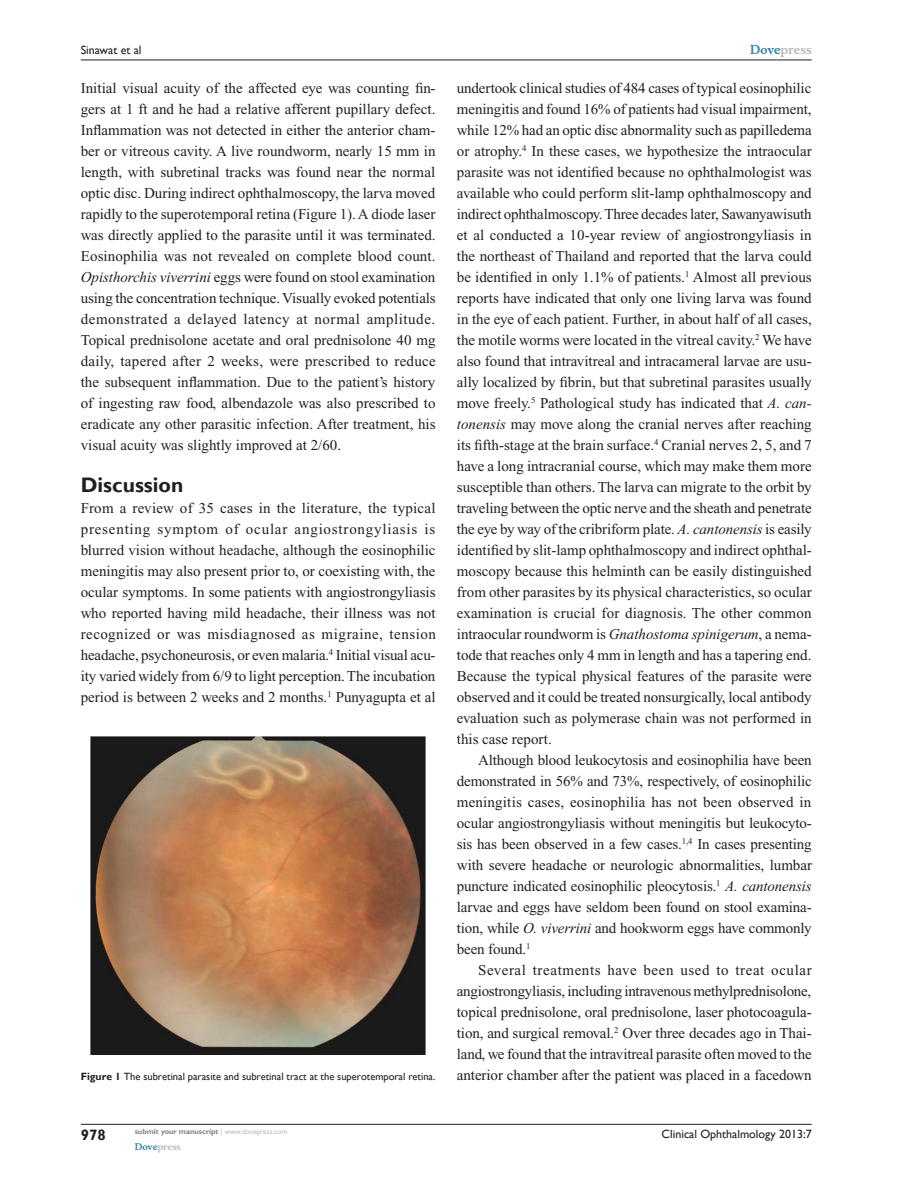
<style>
.page{position:relative;width:918px;height:1188px;background:#fff}
.page>*{position:absolute;margin:0;border:0;box-sizing:border-box;transform-origin:0 0}
.t1{font:700 21px "Gill Sans";color:#231f20}
.TxF{font:15px/21px "Times New Roman";color:#231f20;text-align:justify}
.Tx{font:15px/21px "Times New Roman";letter-spacing:-.01em;color:#231f20;text-align:justify}
.RunFolio-V{font:700 15px "Gill Sans";color:#231f20}
.RunF-V{font:12px "Gill Sans";color:#231f20}
.RunH-V{font:12px "Gill Sans";color:#231f20}
.RunH-Brand-V{font:700 12px "Musee";color:#b8b9bc}
.FC{font:10.5px "Gill Sans";color:#231f20}
.RunF-Brand-V{font:700 9px "Musee";color:#b8b9bc}
.RunF-SubmityourMS-V{font:700 7.5px "Gill Sans";color:#808285}
.s1{font-style:italic}
.s2{color:#3485ae}
.s3{font-weight:700}
.s4{font-weight:400;color:#b8b9bc}
</style>
<div class="page">
<img style="left:90px;top:737px;width:335px;height:317px">
<hr style="left:81px;top:1124px;width:731px;height:1px;background:#231f20">
<hr style="left:81px;top:60px;width:731px;height:1px;background:#231f20">
<p class="RunH-V" style="left:81px;top:43px;width:62px">Sinawat et al</p>
<p class="TxF" style="left:81px;top:77px;width:357px">Initial visual acuity of the affected eye was counting fin&shy;gers at 1 ft and he had a relative afferent pupillary defect.<br>Inflammation was not detected in either the anterior cham&shy;ber or vitreous cavity. A live roundworm, nearly 15 mm in length, with subretinal tracks was found near the normal optic disc. During indirect ophthalmoscopy, the larva moved rapidly to the superotemporal retina (Figure 1). A diode laser was directly applied to the parasite until it was terminated.<br>Eosinophilia was not revealed on complete blood count.<br><span class="s1">Opisthorchis viverrini</span> eggs were found on stool examination using the concentration technique. Visually evoked potentials demonstrated a delayed latency at normal amplitude.<br>Topical prednisolone acetate and oral prednisolone 40 mg daily, tapered after 2 weeks, were prescribed to reduce the subsequent inflammation. Due to the patient’s history of ingesting raw food, albendazole was also prescribed to eradicate any other parasitic infection. After treatment, his visual acuity was slightly improved at 2/60.</p>
<h1 class="t1" style="left:81px;top:472px;width:104px">Discussion</h1>
<p class="TxF" style="left:81px;top:497px;width:357px">From a review of 35 cases in the literature, the typical presenting symptom of ocular angiostrongyliasis is blurred vision without headache, although the eosinophilic meningitis may also present prior to, or coexisting with, the ocular symptoms. In some patients with angiostrongyliasis who reported having mild headache, their illness was not recognized or was misdiagnosed as migraine, tension headache, psychoneurosis, or even malaria.<sup>4</sup> Initial visual acu&shy;ity varied widely from 6/9 to light perception. The incubation period is between 2 weeks and 2 months.<sup>1</sup> Punyagupta et al</p>
<p class="RunH-Brand-V" style="left:750px;top:43px;width:63px"><span class="s2">Dove</span>press</p>
<p class="TxF" style="left:457px;top:77px;width:356px">undertook clinical studies of 484 cases of typical eosinophilic meningitis and found 16% of patients had visual impairment, while 12% had an optic disc abnormality such as papilledema or atrophy.<sup>4</sup> In these cases, we hypothesize the intraocular parasite was not identified because no ophthalmologist was available who could perform slit-lamp ophthalmoscopy and indirect ophthalmoscopy. Three decades later, Sawanyawisuth et al conducted a 10-year review of angiostrongyliasis in the northeast of Thailand and reported that the larva could be identified in only 1.1% of patients.<sup>1</sup> Almost all previous reports have indicated that only one living larva was found in the eye of each patient. Further, in about half of all cases, the motile worms were located in the vitreal cavity.<sup>2</sup> We have also found that intravitreal and intracameral larvae are usu&shy;ally localized by fibrin, but that subretinal parasites usually move freely.<sup>5</sup> Pathological study has indicated that <span class="s1">A. can&shy;tonensis</span> may move along the cranial nerves after reaching its fifth-stage at the brain surface.<sup>4</sup> Cranial nerves 2, 5, and 7 have a long intracranial course, which may make them more susceptible than others. The larva can migrate to the orbit by traveling between the optic nerve and the sheath and penetrate the eye by way of the cribriform plate. <span class="s1">A. cantonensis</span> is easily identified by slit-lamp ophthalmoscopy and indirect ophthal&shy;moscopy because this helminth can be easily distinguished from other parasites by its physical characteristics, so ocular examination is crucial for diagnosis. The other common intraocular roundworm is <span class="s1">Gnathostoma spinigerum</span>, a nema&shy;tode that reaches only 4 mm in length and has a tapering end.<br>Because the typical physical features of the parasite were observed and it could be treated nonsurgically, local antibody evaluation such as polymerase chain was not performed in this case report.</p>
<p class="Tx" style="left:457px;top:749px;width:357px;text-indent:21px">Although blood leukocytosis and eosinophilia have been demonstrated in 56% and 73%, respectively, of eosinophilic meningitis cases, eosinophilia has not been observed in ocular angiostrongyliasis without meningitis but leukocyto&shy;sis has been observed in a few cases.<sup>1,4</sup> In cases presenting with severe headache or neurologic abnormalities, lumbar puncture indicated eosinophilic pleocytosis.<sup>1</sup> <span class="s1">A. cantonensis </span>larvae and eggs have seldom been found on stool examina&shy;tion, while <span class="s1">O. viverrini</span> and hookworm eggs have commonly been found.<sup>1</sup></p>
<p class="Tx" style="left:457px;top:959px;width:356px;text-indent:21px">Several treatments have been used to treat ocular angiostrongyliasis, including intravenous methylprednisolone, topical prednisolone, oral prednisolone, laser photocoagula&shy;tion, and surgical removal.<sup>2</sup> Over three decades ago in Thai&shy;land, we found that the intravitreal parasite often moved to the</p>
<p class="FC" style="left:81px;top:1070px;width:356px"><span class="s3">Figure 1</span> The subretinal parasite and subretinal tract at the superotemporal retina.</p>
<p class="Tx" style="left:457px;top:1064px;width:356px">anterior chamber after the patient was placed in a facedown</p>
<p class="RunFolio-V" style="left:81px;top:1126px;width:26px">978</p>
<p class="RunF-SubmityourMS-V" style="left:135px;top:1127px;width:154px">submit your manuscript <span class="s4">| www.dovepress.com</span></p>
<p class="RunF-Brand-V" style="left:135px;top:1141px;width:48px"><span class="s2">Dove</span>press</p>
<p class="RunF-V" style="left:662px;top:1127px;width:152px">Clinical Ophthalmology 2013:7</p>
</div>
